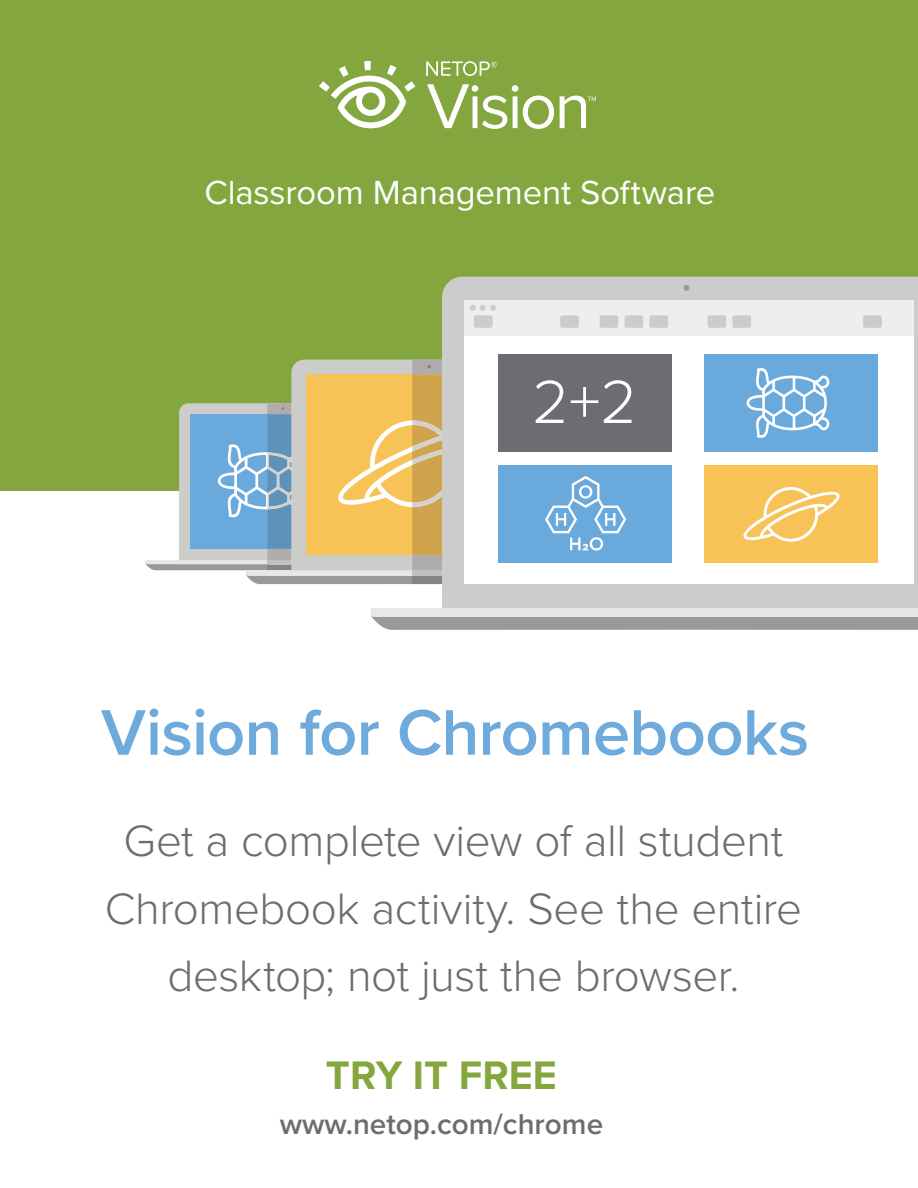
<style>
.page{position:relative;width:918px;height:1188px;background:#fff}
.page>*{position:absolute;margin:0;border:0;box-sizing:border-box;transform-origin:0 0}
.t1{font:600 66.75px "Proxima Nova";letter-spacing:-.01em;color:#6faadc}
.t2{font:300 45.6px/67.2px "Proxima Nova";letter-spacing:-.01em;color:#6c6d70;text-align:center}
.t3{font:700 41.25px "Proxima Nova";color:#83a73e}
.t4{font:34.65px "Proxima Nova";letter-spacing:-.005em;color:#fff}
.t5{font:600 29.7px "Proxima Nova";color:#6c6d70}
</style>
<div class="page">
<div style="left:0;top:0;width:918px;height:491px;background:#83a73e"></div>
<div style="left:442px;top:277px;width:476px;height:331px;background:#cccccb"></div>
<svg style="left:371px;top:608px;width:547px;height:22px;background:#bababb"></svg>
<div style="left:465px;top:300px;width:449px;height:284px;background:#fff"></div>
<div style="left:465px;top:300px;width:449px;height:35px;background:#eeeeef"></div>
<div style="left:474px;top:315px;width:19px;height:13px;background:#cccccb;border-radius:2px"></div>
<div style="left:863px;top:315px;width:19px;height:13px;background:#cccccb;border-radius:2px"></div>
<div style="left:560px;top:315px;width:19px;height:13px;background:#cccccb;border-radius:2px"></div>
<div style="left:600px;top:315px;width:18px;height:13px;background:#cccccb;border-radius:2px"></div>
<div style="left:625px;top:315px;width:18px;height:13px;background:#cccccb;border-radius:2px"></div>
<div style="left:649px;top:315px;width:19px;height:13px;background:#cccccb;border-radius:2px"></div>
<div style="left:708px;top:315px;width:18px;height:13px;background:#cccccb;border-radius:2px"></div>
<div style="left:732px;top:315px;width:19px;height:13px;background:#cccccb;border-radius:2px"></div>
<svg style="left:684px;top:285px;width:5px;height:6px"></svg>
<svg style="left:470px;top:305px;width:26px;height:6px"></svg>
<div style="left:498px;top:465px;width:174px;height:98px;background:#6aa9dc"></div>
<div style="left:498px;top:354px;width:174px;height:98px;background:#6c6d70"></div>
<div style="left:704px;top:465px;width:173px;height:98px;background:#f7c256"></div>
<div style="left:704px;top:354px;width:173px;height:98px;background:#6aa9dc"></div>
<svg style="left:145px;top:360px;width:506px;height:226px"></svg>
<svg style="left:742px;top:360px;width:176px;height:226px"></svg>
<svg style="left:319px;top:61px;width:96px;height:67px"></svg>
<svg style="left:427px;top:84px;width:127px;height:45px"></svg>
<svg style="left:560px;top:96px;width:36px;height:32px"></svg>
<svg style="left:426px;top:61px;width:71px;height:15px"></svg>
<p class="t4" style="left:205px;top:167px;width:512px">Classroom Management Software</p>
<h1 class="t1" style="left:101px;top:683px;width:710px">Vision for Chromebooks</h1>
<p class="t2" style="left:105px;top:805px;width:699px">Get a complete view of all student<br>Chromebook activity. See the entire desktop; not just the browser.</p>
<p class="t3" style="left:326px;top:1044px;width:232px">TRY IT FREE</p>
<p class="t5" style="left:280px;top:1102px;width:325px">www.netop.com/chrome</p>
</div>
